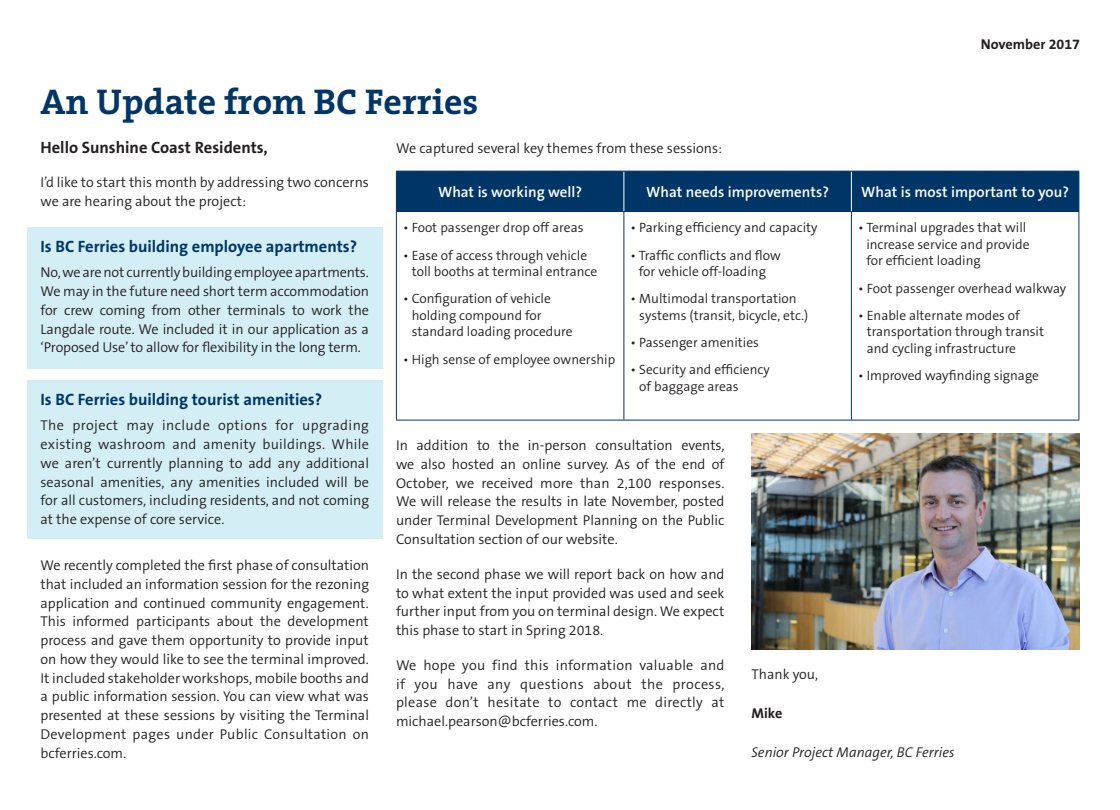
<style>
.page{position:relative;width:1120px;height:810px;background:#fff}
.page>*{position:absolute;margin:0;border:0;box-sizing:border-box;transform-origin:0 0}
.t1{font:700 36px "The Serif";color:#003667}
.body{font:700 16.5px "The Sans B7";color:#003667}
.body-2{font:700 16.5px "The Sans B7";color:#231f20}
.body-3{font:600 15px "The Sans B6";color:#fff}
.body-4{font:300 14.25px/18.8px "The Sans B4";color:#231f20;text-align:justify}
.body-5{font:italic 300 14.25px "The Sans B4";color:#231f20}
.body-6{font:700 14.25px "The Sans B7";color:#231f20}
.body-7{font:300 13.5px/16.5px "The Sans B4";color:#231f20}
</style>
<div class="page">
<div style="left:27px;top:227px;width:355px;height:141px;background:#d3eef5"></div>
<div style="left:27px;top:380px;width:355px;height:159px;background:#d3eef5"></div>
<div style="left:397px;top:172px;width:681px;height:39px;background:#003667"></div>
<hr style="left:624px;top:172px;width:1px;height:39px;background:#fff">
<hr style="left:851px;top:172px;width:1px;height:39px;background:#fff">
<hr style="left:396px;top:171px;width:228px;height:1px;background:#003667">
<hr style="left:396px;top:172px;width:1px;height:39px;background:#003667">
<hr style="left:624px;top:171px;width:227px;height:1px;background:#003667">
<hr style="left:851px;top:171px;width:228px;height:1px;background:#003667">
<hr style="left:1078px;top:172px;width:1px;height:39px;background:#003667">
<hr style="left:396px;top:211px;width:228px;height:1px;background:#003667">
<hr style="left:396px;top:212px;width:1px;height:208px;background:#003667">
<hr style="left:624px;top:211px;width:227px;height:1px;background:#003667">
<hr style="left:624px;top:212px;width:1px;height:208px;background:#003667">
<hr style="left:851px;top:211px;width:228px;height:1px;background:#003667">
<hr style="left:851px;top:212px;width:1px;height:208px;background:#003667">
<hr style="left:1078px;top:212px;width:1px;height:208px;background:#003667">
<hr style="left:396px;top:420px;width:228px;height:1px;background:#003667">
<hr style="left:624px;top:420px;width:227px;height:1px;background:#003667">
<hr style="left:851px;top:420px;width:228px;height:1px;background:#003667">
<img style="left:752px;top:433px;width:328px;height:217px">
<p class="body-6" style="left:981px;top:36px;width:101px">November 2017</p>
<p class="t1" style="left:40px;top:78px;width:439px">An Update from BC Ferries</p>
<p class="body-2" style="left:40px;top:138px;width:229px">Hello Sunshine Coast Residents,</p>
<p class="body-4" style="left:40px;top:174px;width:330px">I’d like to start this month by addressing two concerns we are hearing about the project:</p>
<p class="body" style="left:40px;top:238px;width:318px">Is BC Ferries building employee apartments?</p>
<p class="body-4" style="left:40px;top:264px;width:330px">No, we are not currently building employee apartments.<br>We may in the future need short term accommodation for crew coming from other terminals to work the Langdale route. We included it in our application as a ‘Proposed Use’ to allow for flexibility in the long term.</p>
<p class="body" style="left:40px;top:391px;width:283px">Is BC Ferries building tourist amenities?</p>
<p class="body-4" style="left:40px;top:417px;width:330px">The project may include options for upgrading existing washroom and amenity buildings. While we aren’t currently planning to add any additional seasonal amenities, any amenities included will be for all customers, including residents, and not coming at the expense of core service.</p>
<p class="body-4" style="left:40px;top:556px;width:330px">We recently completed the first phase of consultation that included an information session for the rezoning application and continued community engagement.<br>This informed participants about the development process and gave them opportunity to provide input on how they would like to see the terminal improved.<br>It included stakeholder workshops, mobile booths and a public information session. You can view what was presented at these sessions by visiting the Terminal Development pages under Public Consultation on bcferries.com.</p>
<p class="body-4" style="left:396px;top:139px;width:328px">We captured several key themes from these sessions:</p>
<p class="body-3" style="left:438px;top:184px;width:146px">What is working well?</p>
<p class="body-3" style="left:646px;top:184px;width:184px">What needs improvements?</p>
<p class="body-3" style="left:861px;top:184px;width:209px">What is most important to you?</p>
<p class="body-7" style="left:403px;top:220px;width:182px">• Foot passenger drop off areas</p>
<p class="body-7" style="left:412px;top:247px;width:187px;text-indent:-9px">• Ease of access through vehicle toll booths at terminal entrance</p>
<p class="body-7" style="left:412px;top:291px;width:162px;text-indent:-9px">• Configuration of vehicle holding compound for standard loading procedure</p>
<p class="body-7" style="left:403px;top:351px;width:214px">• High sense of employee ownership</p>
<p class="body-7" style="left:631px;top:220px;width:188px">• Parking efficiency and capacity</p>
<p class="body-7" style="left:631px;top:247px;width:152px;text-align:center">• Traffic conflicts and flow for vehicle off-loading</p>
<p class="body-7" style="left:639px;top:291px;width:171px;text-indent:-9px">• Multimodal transportation systems (transit, bicycle, etc.)</p>
<p class="body-7" style="left:631px;top:335px;width:130px">• Passenger amenities</p>
<p class="body-7" style="left:639px;top:362px;width:132px;text-indent:-9px">• Security and efficiency of baggage areas</p>
<p class="body-7" style="left:866px;top:220px;width:165px;text-indent:-8px">• Terminal upgrades that will increase service and provide for efficient loading</p>
<p class="body-7" style="left:858px;top:280px;width:210px">• Foot passenger overhead walkway</p>
<p class="body-7" style="left:867px;top:307px;width:179px;text-indent:-9px">• Enable alternate modes of transportation through transit and cycling infrastructure</p>
<p class="body-7" style="left:858px;top:368px;width:182px">• Improved wayfinding signage</p>
<p class="body-4" style="left:396px;top:436px;width:330px">In addition to the in-person consultation events, we also hosted an online survey. As of the end of October, we received more than 2,100 responses.<br>We will release the results in late November, posted under Terminal Development Planning on the Public Consultation section of our website.</p>
<p class="body-4" style="left:396px;top:565px;width:330px">In the second phase we will report back on how and to what extent the input provided was used and seek further input from you on terminal design. We expect this phase to start in Spring 2018.</p>
<p class="body-4" style="left:396px;top:656px;width:330px">We hope you find this information valuable and if you have any questions about the process, please don’t hesitate to contact me directly at michael.pearson@bcferries.com.</p>
<p class="body-4" style="left:751px;top:665px;width:68px">Thank you,</p>
<p class="body-6" style="left:751px;top:706px;width:32px">Mike</p>
<p class="body-5" style="left:751px;top:745px;width:205px">Senior Project Manager, BC Ferries</p>
</div>
